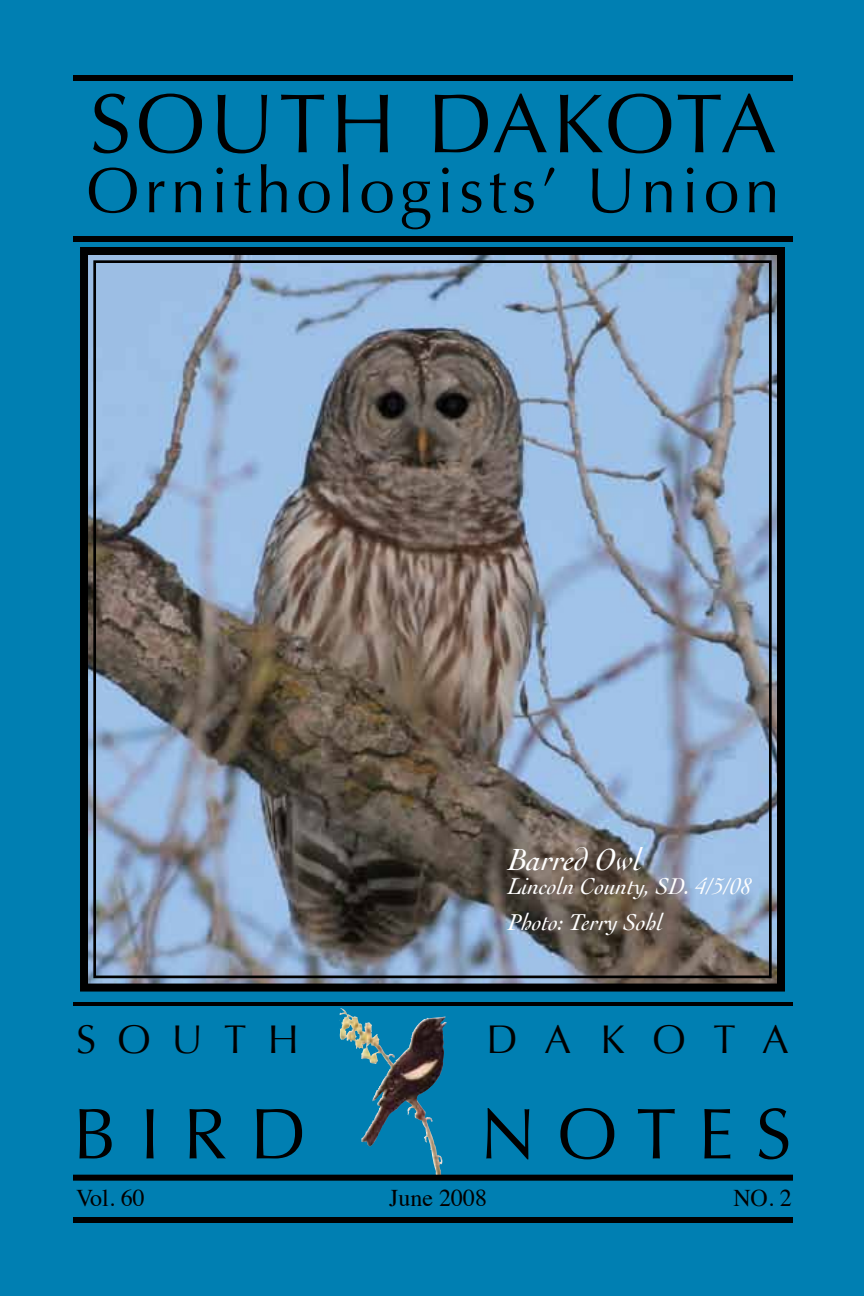
<style>
.page{position:relative;width:864px;height:1296px;background:#007fb2}
.page>*{position:absolute;margin:0;border:0;box-sizing:border-box;transform-origin:0 0}
.t1{font:84px "Optima";letter-spacing:.05em;color:#000}
.t2{font:72px "Optima";letter-spacing:.32em;color:#000}
.t3{font:64px "Optima";letter-spacing:.075em;color:#000}
.t4{font:40px "Optima";color:#000}
.t5{font:italic 32px "Cochin";color:#fff}
.t6{font:italic 24px/36px "Cochin";color:#fff}
.t7{font:24px "Times";color:#000}
</style>
<div class="page">
<img style="left:76px;top:243px;width:713px;height:753px">
<div style="left:93px;top:260px;width:679px;height:718px;border:3px solid #000"></div>
<div style="left:73px;top:236px;width:720px;height:6px;background:#000"></div>
<div style="left:73px;top:75px;width:720px;height:6px;background:#000"></div>
<img style="left:339px;top:1012px;width:52px;height:105px">
<hr style="left:73px;top:1002px;width:720px;height:4px;background:#000">
<div style="left:73px;top:1175px;width:720px;height:6px;background:#000"></div>
<div style="left:73px;top:1217px;width:720px;height:6px;background:#000"></div>
<h1 class="t1" style="left:89px;top:75px;width:689px">SOUTH DAKOTA</h1>
<h3 class="t3" style="left:86px;top:153px;width:695px">Ornithologists’ Union</h3>
<h3 class="t5" style="left:508px;top:838px;width:135px">Barred Owl</h3>
<p class="t6" style="left:508px;top:867px;width:245px">Lincoln County, SD. 4/5/08<br>Photo: Terry Sohl</p>
<h3 class="t4" style="left:76px;top:1016px;width:87px">S outh</h3>
<h3 class="t4" style="left:486px;top:1016px;width:108px">D akota</h3>
<h2 class="t2" style="left:73px;top:1092px;width:235px">BirD</h2>
<h2 class="t2" style="left:480px;top:1092px;width:305px">Not es</h2>
<p class="t7" style="left:76px;top:1176px;width:70px">Vol. 60</p>
<p class="t7" style="left:389px;top:1176px;width:99px">June 2008</p>
<p class="t7" style="left:733px;top:1176px;width:60px">NO. 2</p>
</div>
